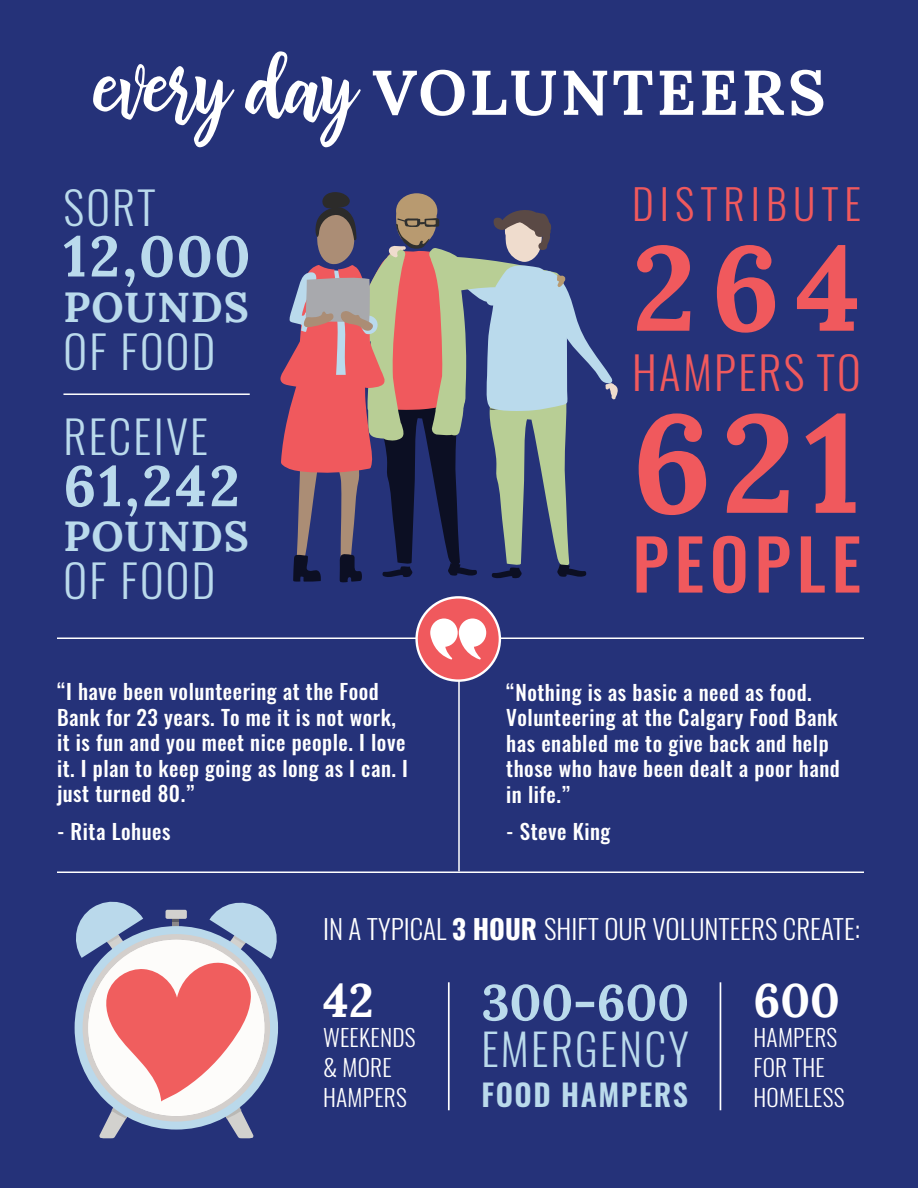
<style>
.page{position:relative;width:918px;height:1188px;background:#253279}
.page>*{position:absolute;margin:0;border:0;box-sizing:border-box;transform-origin:0 0}
.t1{font:700 138.75px "Lora";color:#f0595d}
.t2{font:700 119.7px "Lora";color:#f0595d}
.t3{font:500 69.3px "Oswald";letter-spacing:.08em;color:#f0595d}
.t4{font:700 63px "Lora";letter-spacing:.05em;color:#fff}
.t5{font:700 57px "Lora";letter-spacing:.05em;color:#badaec}
.t6{font:700 50.25px "Lora";letter-spacing:-.005em;color:#badaec}
.t7{font:700 46.8px "Lora";color:#fff}
.t8{font:300 45.15px "Oswald";letter-spacing:.05em;color:#f0595d}
.t9{font:300 45px "Oswald";letter-spacing:.05em;color:#badaec}
.t10{font:300 43.65px "Oswald";letter-spacing:.05em;color:#badaec}
.t11{font:700 42px "Lora";letter-spacing:.025em;color:#badaec}
.t12{font:300 41.55px "Oswald";letter-spacing:.145em;color:#f0595d}
.t13{font:600 30.15px "Oswald";letter-spacing:.05em;color:#badaec}
.t14{font:300 27px "Oswald";color:#fff}
.t15{font:300 23.4px/30.2px "Oswald";letter-spacing:.01em;color:#fff}
.t16{font:500 21px/25.5px "Oswald";letter-spacing:.025em;color:#fff}
.s1{font-family:"bhatoshine";font-weight:400;font-size:78px}
.s2{font-weight:700}
</style>
<div class="page">
<hr style="left:57px;top:638px;width:807px;height:1px;background:#fff">
<hr style="left:57px;top:872px;width:807px;height:1px;background:#fff">
<hr style="left:458px;top:659px;width:2px;height:212px;background:#fff">
<svg style="left:75px;top:902px;width:203px;height:236px"></svg>
<div style="left:417px;top:597px;width:83px;height:84px;background:#f0595d;border-radius:50%"></div>
<div style="left:415px;top:596px;width:86px;height:86px;border:2px solid #fff;border-radius:50%"></div>
<svg style="left:430px;top:619px;width:56px;height:41px"></svg>
<svg style="left:280px;top:192px;width:338px;height:390px"></svg>
<hr style="left:448px;top:982px;width:2px;height:128px;background:#fff">
<hr style="left:720px;top:982px;width:1px;height:128px;background:#fff">
<hr style="left:63px;top:393px;width:187px;height:2px;background:#fff">
<h3 class="t4" style="left:94px;top:39px;width:733px"><span class="s1">every day</span> VOLUNTEERS</h3>
<h3 class="t9" style="left:63px;top:167px;width:94px">SORT</h3>
<h3 class="t5" style="left:63px;top:208px;width:189px">12,000</h3>
<h3 class="t11" style="left:63px;top:271px;width:187px">POUNDS</h3>
<h3 class="t9" style="left:63px;top:311px;width:153px">OF FOOD</h3>
<h3 class="t9" style="left:63px;top:397px;width:146px">RECEIVE</h3>
<h3 class="t5" style="left:63px;top:437px;width:178px">61,242</h3>
<h3 class="t11" style="left:63px;top:501px;width:187px">POUNDS</h3>
<h3 class="t9" style="left:63px;top:541px;width:153px">OF FOOD</h3>
<p class="t16" style="left:57px;top:680px;width:353px">“I have been volunteering at the Food Bank for 23 years. To me it is not work, it is fun and you meet nice people. I love it. I plan to keep going as long as I can. I just turned 80.”</p>
<p class="t16" style="left:57px;top:820px;width:115px">- Rita Lohues</p>
<h3 class="t12" style="left:632px;top:168px;width:230px">DISTRIBUTE</h3>
<h2 class="t2" style="left:632px;top:186px;width:230px">264</h2>
<h3 class="t8" style="left:632px;top:333px;width:230px">HAMPERS TO</h3>
<h1 class="t1" style="left:632px;top:345px;width:230px">621</h1>
<h3 class="t3" style="left:632px;top:528px;width:230px">PEOPLE</h3>
<p class="t16" style="left:506px;top:681px;width:335px">“Nothing is as basic a need as food.<br>Volunteering at the Calgary Food Bank has enabled me to give back and help those who have been dealt a poor hand in life.”</p>
<p class="t16" style="left:506px;top:820px;width:106px">- Steve King</p>
<p class="t14" style="left:323px;top:905px;width:539px">IN A TYPICAL <span class="s2">3 HOUR</span> SHIFT OUR VOLUNTEERS CREATE:</p>
<h3 class="t7" style="left:323px;top:960px;width:52px">42</h3>
<p class="t15" style="left:323px;top:1020px;width:94px">WEEKENDS &amp; MORE<br>HAMPERS</p>
<h3 class="t6" style="left:481px;top:960px;width:209px">300-600</h3>
<h3 class="t10" style="left:481px;top:1011px;width:209px">EMERGENCY</h3>
<h3 class="t13" style="left:481px;top:1079px;width:208px">FOOD HAMPERS</h3>
<h3 class="t7" style="left:753px;top:960px;width:88px">600</h3>
<p class="t15" style="left:753px;top:1020px;width:93px">HAMPERS<br>FOR THE<br>HOMELESS</p>
</div>
